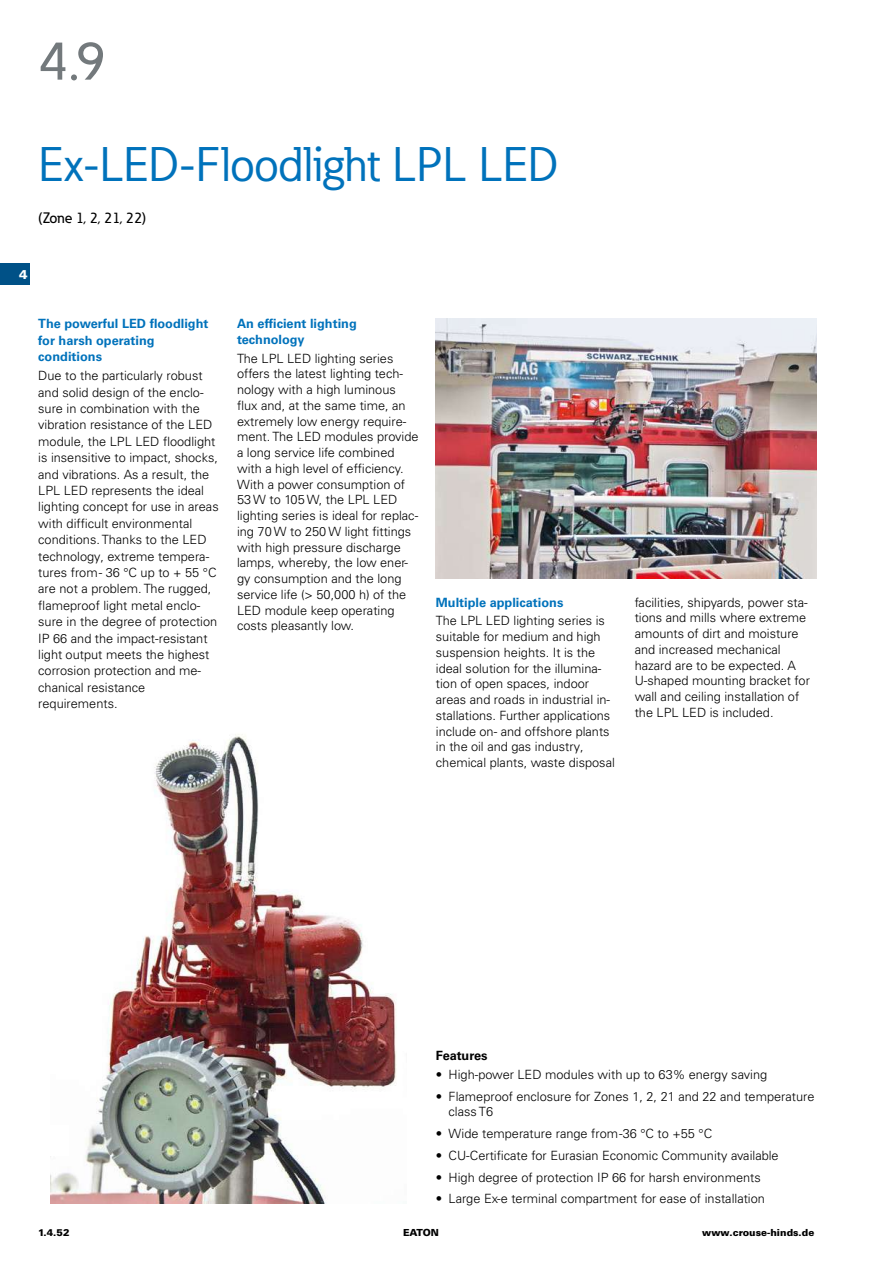
<style>
.page{position:relative;width:893px;height:1263px;background:#fff}
.page>*{position:absolute;margin:0;border:0;box-sizing:border-box;transform-origin:0 0}
.t1{font:500 54px "Eaton";color:#73797c}
.t2{font:48px "Eaton";color:#0072bb}
.t3{font:500 15px "Eaton";color:#000}
.t4{font:300 12.75px/15.8px "Univers LT Pro 45";color:#000}
.t5{font:700 12.75px/16.4px "Univers LT Pro 65";color:#0072bb}
.t6{font:700 12.75px "Univers LT Pro 65";color:#000}
.t7{font:900 12.75px "Univers LT Pro 75";color:#fff}
.t8{font:900 9.75px "Univers LT Pro 75";color:#000}
</style>
<div class="page">
<div style="left:0;top:264px;width:30px;height:21px;background:#005187"></div>
<img style="left:436px;top:319px;width:380px;height:259px">
<img style="left:51px;top:734px;width:346px;height:469px">
<div style="left:51px;top:1125px;width:18px;height:31px;background:#fff"></div>
<h1 class="t1" style="left:38px;top:28px;width:69px">4.9</h1>
<h2 class="t2" style="left:38px;top:134px;width:522px">Ex-LED-Floodlight LPL LED</h2>
<p class="t3" style="left:38px;top:209px;width:109px">(Zone 1, 2, 21, 22)</p>
<p class="t7" style="left:19px;top:266px;width:10px">4</p>
<p class="t5" style="left:38px;top:316px;width:172px">The powerful LED floodlight for harsh operating conditions</p>
<p class="t4" style="left:38px;top:368px;width:182px;line-height:16.4px">Due to the particularly robust and solid design of the enclo&shy;sure in combination with the vibration resistance of the LED module, the LPL LED floodlight is insensitive to impact, shocks, and vibrations. As a result, the<br>LPL LED represents the ideal lighting concept for use in areas with difficult environmental conditions. Thanks to the LED technology, extreme tempera&shy;tures from - 36 °C up to + 55 °C are not a problem. The rugged, flameproof light metal enclo&shy;sure in the degree of protection<br>IP 66 and the impact-resistant light output meets the highest corrosion protection and me&shy;chanical resistance requirements.</p>
<p class="t5" style="left:237px;top:316px;width:121px;line-height:15.8px">An efficient lighting technology</p>
<p class="t4" style="left:237px;top:350px;width:183px">The LPL LED lighting series offers the latest lighting tech&shy;nology with a high luminous flux and, at the same time, an extremely low energy require&shy;ment. The LED modules provide a long service life combined with a high level of efficiency.<br>With a power consumption of<br>53 W to 105 W, the LPL LED lighting series is ideal for replac&shy;ing 70 W to 250 W light fittings with high pressure discharge lamps, whereby, the low ener&shy;gy consumption and the long service life (&gt; 50,000 h) of the<br>LED module keep operating costs pleasantly low.</p>
<p class="t5" style="left:436px;top:594px;width:129px">Multiple applications</p>
<p class="t4" style="left:436px;top:613px;width:180px">The LPL LED lighting series is suitable for medium and high suspension heights. It is the ideal solution for the illumina&shy;tion of open spaces, indoor areas and roads in industrial in&shy;stallations. Further applications include on- and offshore plants in the oil and gas industry, chemical plants, waste disposal</p>
<p class="t4" style="left:635px;top:594px;width:177px">facilities, shipyards, power sta&shy;tions and mills where extreme amounts of dirt and moisture and increased mechanical hazard are to be expected. A<br>U-shaped mounting bracket for wall and ceiling installation of the LPL LED is included.</p>
<p class="t6" style="left:436px;top:1048px;width:53px">Features</p>
<p class="t4" style="left:436px;top:1066px;width:333px">• High-power LED modules with up to 63% energy saving</p>
<p class="t4" style="left:449px;top:1088px;width:367px;text-indent:-13px">• Flameproof enclosure for Zones 1, 2, 21 and 22 and temperature class T6</p>
<p class="t4" style="left:436px;top:1126px;width:278px">• Wide temperature range from -36 °C to +55 °C</p>
<p class="t4" style="left:436px;top:1147px;width:344px">• CU-Certificate for Eurasian Economic Community available</p>
<p class="t4" style="left:436px;top:1169px;width:326px">• High degree of protection IP 66 for harsh environments</p>
<p class="t4" style="left:436px;top:1191px;width:331px">• Large Ex-e terminal compartment for ease of installation</p>
<p class="t8" style="left:38px;top:1226px;width:33px">1.4.52</p>
<p class="t8" style="left:403px;top:1226px;width:37px">EATON</p>
<p class="t8" style="left:702px;top:1226px;width:114px">www.crouse-hinds.de</p>
</div>
